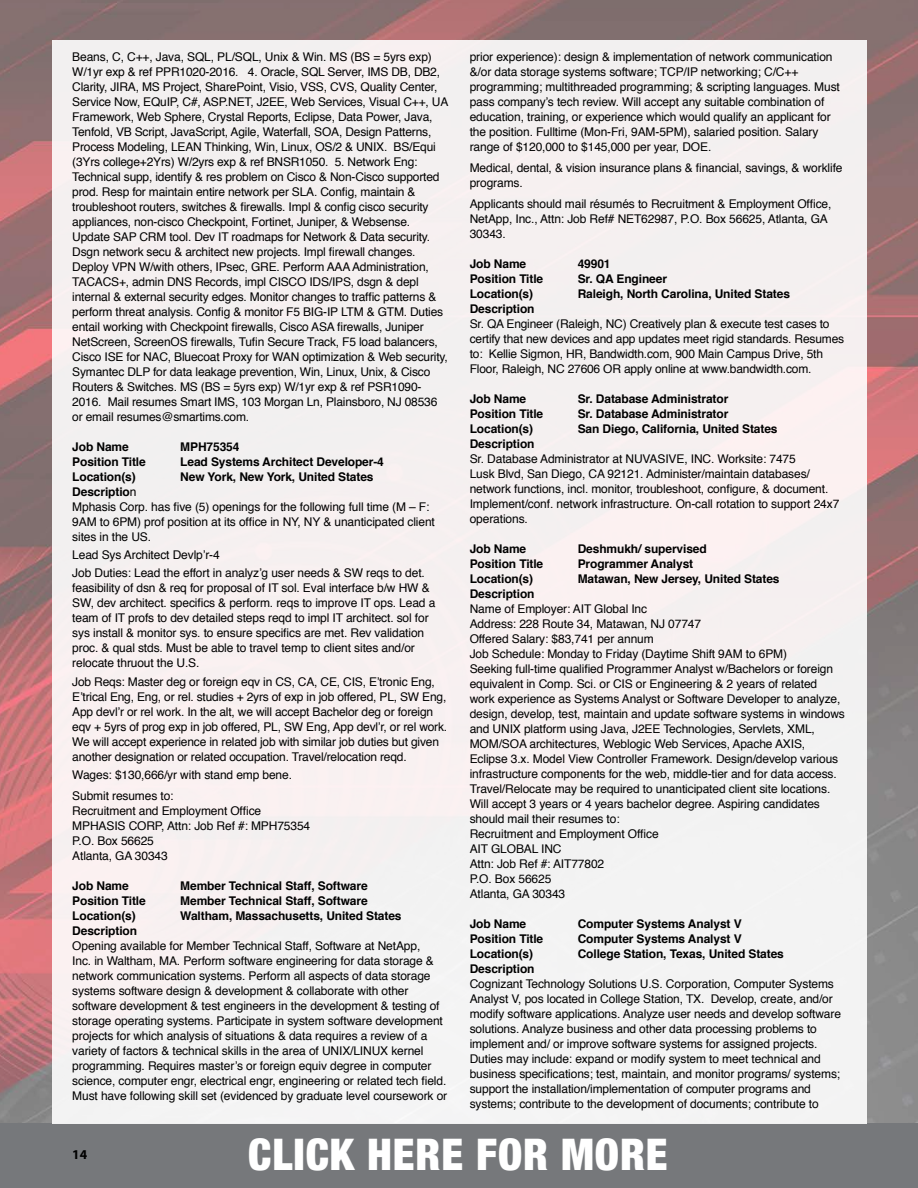
<style>
.page{position:relative;width:918px;height:1188px;background:#fff}
.page>*{position:absolute;margin:0;border:0;box-sizing:border-box;transform-origin:0 0}
.t1{font:900 condensed 43.5px "Helvetica Neue";letter-spacing:.02em;color:#fff}
.t2{font:700 13.5px "Myriad Pro";color:#000}
.t3{font:12px/15px "Helvetica";letter-spacing:-.01em;color:#000}
.t4{font:700 12px "Helvetica";letter-spacing:-.01em;color:#000}
.s1{font-weight:700}
</style>
<div class="page">
<img style="left:0;top:0;width:918px;height:1124px">
<div style="left:0;top:1124px;width:918px;height:64px;background:#76787b"></div>
<div style="left:52px;top:40px;width:814px;height:1084px;background:#f4f0f0"></div>
<p class="t3" style="left:72px;top:49px;width:378px">Beans, C, C++, Java, SQL, PL/SQL, Unix &amp; Win. MS (BS = 5yrs exp)<br>W/1yr exp &amp; ref PPR1020-2016. 4. Oracle, SQL Server, IMS DB, DB2, Clarity, JIRA, MS Project, SharePoint, Visio, VSS, CVS, Quality Center, Service Now, EQuIP, C#, ASP.NET, J2EE, Web Services, Visual C++, UA Framework, Web Sphere, Crystal Reports, Eclipse, Data Power, Java, Tenfold, VB Script, JavaScript, Agile, Waterfall, SOA, Design Patterns, Process Modeling, LEAN Thinking, Win, Linux, OS/2 &amp; UNIX. BS/Equi (3Yrs college+2Yrs) W/2yrs exp &amp; ref BNSR1050. 5. Network Eng:<br>Technical supp, identify &amp; res problem on Cisco &amp; Non-Cisco supported prod. Resp for maintain entire network per SLA. Config, maintain &amp; troubleshoot routers, switches &amp; firewalls. Impl &amp; config cisco security appliances, non-cisco Checkpoint, Fortinet, Juniper, &amp; Websense.<br>Update SAP CRM tool. Dev IT roadmaps for Network &amp; Data security.<br>Dsgn network secu &amp; architect new projects. Impl firewall changes.<br>Deploy VPN W/with others, IPsec, GRE. Perform AAA Administration, TACACS+, admin DNS Records, impl CISCO IDS/IPS, dsgn &amp; depl internal &amp; external security edges. Monitor changes to traffic patterns &amp; perform threat analysis. Config &amp; monitor F5 BIG-IP LTM &amp; GTM. Duties entail working with Checkpoint firewalls, Cisco ASA firewalls, Juniper NetScreen, ScreenOS firewalls, Tufin Secure Track, F5 load balancers, Cisco ISE for NAC, Bluecoat Proxy for WAN optimization &amp; Web security, Symantec DLP for data leakage prevention, Win, Linux, Unix, &amp; Cisco Routers &amp; Switches. MS (BS = 5yrs exp) W/1yr exp &amp; ref PSR1090- 2016. Mail resumes Smart IMS, 103 Morgan Ln, Plainsboro, NJ 08536 or email resumes@smartims.com.</p>
<p class="t4" style="left:72px;top:437px;width:58px">Job Name</p>
<p class="t4" style="left:180px;top:437px;width:61px">MPH75354</p>
<p class="t4" style="left:72px;top:452px;width:75px">Position Title</p>
<p class="t4" style="left:180px;top:452px;width:205px">Lead Systems Architect Developer-4</p>
<p class="t4" style="left:72px;top:467px;width:65px">Location(s)</p>
<p class="t4" style="left:180px;top:467px;width:195px">New York, New York, United States</p>
<p class="t3" style="left:72px;top:484px;width:364px"><span class="s1">Descriptio</span>n<br>Mphasis Corp. has five (5) openings for the following full time (M – F:<br>9AM to 6PM) prof position at its office in NY, NY &amp; unanticipated client sites in the US.</p>
<p class="t3" style="left:72px;top:546px;width:354px;line-height:18px">Lead Sys Architect Devlp’r-4<br>Job Duties: Lead the effort in analyz’g user needs &amp; SW reqs to det.</p>
<p class="t3" style="left:72px;top:580px;width:365px">feasibility of dsn &amp; req for proposal of IT sol. Eval interface b/w HW &amp; SW, dev architect. specifics &amp; perform. reqs to improve IT ops. Lead a team of IT profs to dev detailed steps reqd to impl IT architect. sol for sys install &amp; monitor sys. to ensure specifics are met. Rev validation proc. &amp; qual stds. Must be able to travel temp to client sites and/or relocate thruout the U.S.</p>
<p class="t3" style="left:72px;top:675px;width:376px">Job Reqs: Master deg or foreign eqv in CS, CA, CE, CIS, E’tronic Eng, E’trical Eng, Eng, or rel. studies + 2yrs of exp in job offered, PL, SW Eng, App devl’r or rel work. In the alt, we will accept Bachelor deg or foreign eqv + 5yrs of prog exp in job offered, PL, SW Eng, App devl’r, or rel work.<br>We will accept experience in related job with similar job duties but given another designation or related occupation. Travel/relocation reqd.</p>
<p class="t3" style="left:72px;top:765px;width:221px;line-height:21px">Wages: $130,666/yr with stand emp bene.<br>Submit resumes to:</p>
<p class="t3" style="left:72px;top:804px;width:239px">Recruitment and Employment Office<br>MPHASIS CORP, Attn: Job Ref #: MPH75354<br>P.O. Box 56625<br>Atlanta, GA 30343</p>
<p class="t4" style="left:72px;top:876px;width:58px">Job Name</p>
<p class="t4" style="left:180px;top:876px;width:189px">Member Technical Staff, Software</p>
<p class="t4" style="left:72px;top:891px;width:75px">Position Title</p>
<p class="t4" style="left:180px;top:891px;width:189px">Member Technical Staff, Software</p>
<p class="t4" style="left:72px;top:906px;width:65px">Location(s)</p>
<p class="t4" style="left:180px;top:906px;width:223px">Waltham, Massachusetts, United States</p>
<p class="t4" style="left:72px;top:921px;width:66px">Description</p>
<p class="t3" style="left:72px;top:939px;width:376px">Opening available for Member Technical Staff, Software at NetApp,<br>Inc. in Waltham, MA. Perform software engineering for data storage &amp; network communication systems. Perform all aspects of data storage systems software design &amp; development &amp; collaborate with other software development &amp; test engineers in the development &amp; testing of storage operating systems. Participate in system software development projects for which analysis of situations &amp; data requires a review of a variety of factors &amp; technical skills in the area of UNIX/LINUX kernel programming. Requires master’s or foreign equiv degree in computer science, computer engr, electrical engr, engineering or related tech field.<br>Must have following skill set (evidenced by graduate level coursework or</p>
<p class="t3" style="left:470px;top:49px;width:372px">prior experience): design &amp; implementation of network communication &amp;/or data storage systems software; TCP/IP networking; C/C++ programming; multithreaded programming; &amp; scripting languages. Must pass company’s tech review. Will accept any suitable combination of education, training, or experience which would qualify an applicant for the position. Fulltime (Mon-Fri, 9AM-5PM), salaried position. Salary range of $120,000 to $145,000 per year, DOE.</p>
<p class="t3" style="left:470px;top:160px;width:374px">Medical, dental, &amp; vision insurance plans &amp; financial, savings, &amp; worklife programs.</p>
<p class="t3" style="left:470px;top:196px;width:363px">Applicants should mail résumés to Recruitment &amp; Employment Office,<br>NetApp, Inc., Attn: Job Ref# NET62987, P.O. Box 56625, Atlanta, GA<br>30343.</p>
<p class="t4" style="left:470px;top:254px;width:58px">Job Name</p>
<p class="t4" style="left:578px;top:254px;width:34px">49901</p>
<p class="t4" style="left:470px;top:269px;width:75px">Position Title</p>
<p class="t4" style="left:578px;top:269px;width:91px">Sr. QA Engineer</p>
<p class="t4" style="left:470px;top:284px;width:65px">Location(s)</p>
<p class="t4" style="left:578px;top:284px;width:214px">Raleigh, North Carolina, United States</p>
<p class="t4" style="left:470px;top:299px;width:66px">Description</p>
<p class="t3" style="left:470px;top:316px;width:376px">Sr. QA Engineer (Raleigh, NC) Creatively plan &amp; execute test cases to certify that new devices and app updates meet rigid standards. Resumes to: Kellie Sigmon, HR, Bandwidth.com, 900 Main Campus Drive, 5th Floor, Raleigh, NC 27606 OR apply online at www.bandwidth.com.</p>
<p class="t4" style="left:470px;top:389px;width:58px">Job Name</p>
<p class="t4" style="left:578px;top:389px;width:152px">Sr. Database Administrator</p>
<p class="t4" style="left:470px;top:404px;width:75px">Position Title</p>
<p class="t4" style="left:578px;top:404px;width:152px">Sr. Database Administrator</p>
<p class="t4" style="left:470px;top:419px;width:65px">Location(s)</p>
<p class="t4" style="left:578px;top:419px;width:201px">San Diego, California, United States</p>
<p class="t4" style="left:470px;top:434px;width:66px">Description</p>
<p class="t3" style="left:470px;top:451px;width:371px">Sr. Database Administrator at NUVASIVE, INC. Worksite: 7475<br>Lusk Blvd, San Diego, CA 92121. Administer/maintain databases/ network functions, incl. monitor, troubleshoot, configure, &amp; document.<br>Implement/conf. network infrastructure. On-call rotation to support 24x7 operations.</p>
<p class="t4" style="left:470px;top:539px;width:58px">Job Name</p>
<p class="t4" style="left:578px;top:539px;width:131px">Deshmukh/ supervised</p>
<p class="t4" style="left:470px;top:554px;width:75px">Position Title</p>
<p class="t4" style="left:578px;top:554px;width:117px">Programmer Analyst</p>
<p class="t4" style="left:470px;top:569px;width:65px">Location(s)</p>
<p class="t4" style="left:578px;top:569px;width:203px">Matawan, New Jersey, United States</p>
<p class="t4" style="left:470px;top:584px;width:66px">Description</p>
<p class="t3" style="left:470px;top:601px;width:377px">Name of Employer: AIT Global Inc<br>Address: 228 Route 34, Matawan, NJ 07747<br>Offered Salary: $83,741 per annum<br>Job Schedule: Monday to Friday (Daytime Shift 9AM to 6PM)<br>Seeking full-time qualified Programmer Analyst w/Bachelors or foreign equivalent in Comp. Sci. or CIS or Engineering &amp; 2 years of related work experience as Systems Analyst or Software Developer to analyze, design, develop, test, maintain and update software systems in windows and UNIX platform using Java, J2EE Technologies, Servlets, XML, MOM/SOA architectures, Weblogic Web Services, Apache AXIS, Eclipse 3.x. Model View Controller Framework. Design/develop various infrastructure components for the web, middle-tier and for data access.<br>Travel/Relocate may be required to unanticipated client site locations.<br>Will accept 3 years or 4 years bachelor degree. Aspiring candidates should mail their resumes to:<br>Recruitment and Employment Office<br>AIT GLOBAL INC<br>Attn: Job Ref #: AIT77802<br>P.O. Box 56625<br>Atlanta, GA 30343</p>
<p class="t4" style="left:470px;top:914px;width:58px">Job Name</p>
<p class="t4" style="left:578px;top:914px;width:165px">Computer Systems Analyst V</p>
<p class="t4" style="left:470px;top:929px;width:75px">Position Title</p>
<p class="t4" style="left:578px;top:929px;width:165px">Computer Systems Analyst V</p>
<p class="t4" style="left:470px;top:944px;width:65px">Location(s)</p>
<p class="t4" style="left:578px;top:944px;width:208px">College Station, Texas, United States</p>
<p class="t4" style="left:470px;top:959px;width:66px">Description</p>
<p class="t3" style="left:470px;top:976px;width:373px">Cognizant Technology Solutions U.S. Corporation, Computer Systems Analyst V, pos located in College Station, TX. Develop, create, and/or modify software applications. Analyze user needs and develop software solutions. Analyze business and other data processing problems to implement and/ or improve software systems for assigned projects.<br>Duties may include: expand or modify system to meet technical and business specifications; test, maintain, and monitor programs/ systems; support the installation/implementation of computer programs and systems; contribute to the development of documents; contribute to</p>
<p class="t2" style="left:72px;top:1147px;width:16px">14</p>
<h1 class="t1" style="left:248px;top:1119px;width:421px">CLICK HERE FOR MORE</h1>
</div>
